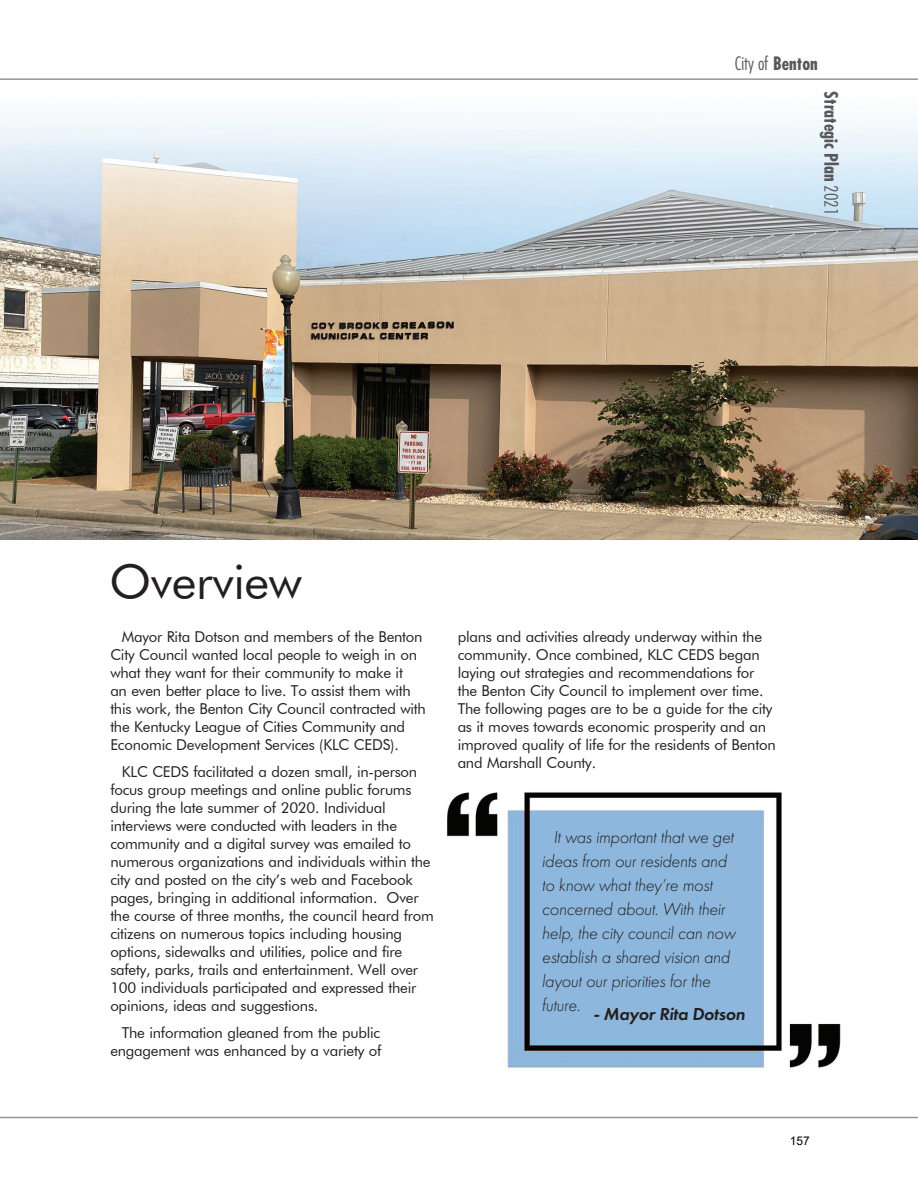
<style>
.page{position:relative;width:918px;height:1188px;background:#fff}
.page>*{position:absolute;margin:0;border:0;box-sizing:border-box;transform-origin:0 0}
.t1{font:48px "Futura BT";letter-spacing:-.01em;color:#231f20}
.t2{font:italic 300 18px/24px "Futura PT";letter-spacing:-.015em;color:#231f20}
.t3{font:700 condensed 18px "Futura";color:#57585a}
.t4{font:italic 600 18px "Futura PT";letter-spacing:-.015em;color:#231f20}
.t5{font:300 condensed 18px "Futura";color:#57585a}
.t6{font:15px/18px "Futura BT";letter-spacing:-.015em;color:#231f20}
.t7{font:12px "Arial";color:#000}
.s1{font-weight:700}
.s2{font-weight:300}
</style>
<div class="page">
<img style="left:0;top:116px;width:918px;height:424px">
<hr style="left:0;top:78px;width:918px;height:2px;background:#939598">
<hr style="left:0;top:1117px;width:918px;height:1px;background:#939598">
<img style="left:447px;top:792px;width:394px;height:276px">
<p class="t5" style="left:735px;top:52px;width:84px">City of <span class="s1">Benton</span></p>
<p class="t3" style="left:843px;top:91px;width:126px;rotate:90deg">Strategic Plan <span class="s2">2021</span></p>
<h1 class="t1" style="left:110px;top:553px;width:194px">Overview</h1>
<p class="t6" style="left:110px;top:627px;width:317px;text-indent:11px">Mayor Rita Dotson and members of the Benton City Council wanted local people to weigh in on what they want for their community to make it<br>an even better place to live. To assist them with this work, the Benton City Council contracted with the Kentucky League of Cities Community and Economic Development Services (KLC CEDS).</p>
<p class="t6" style="left:110px;top:763px;width:325px;text-indent:11px">KLC CEDS facilitated a dozen small, in-person focus group meetings and online public forums during the late summer of 2020. Individual interviews were conducted with leaders in the community and a digital survey was emailed to numerous organizations and individuals within the city and posted on the city’s web and Facebook pages, bringing in additional information. Over the course of three months, the council heard from citizens on numerous topics including housing options, sidewalks and utilities, police and fire safety, parks, trails and entertainment. Well over 100 individuals participated and expressed their opinions, ideas and suggestions.</p>
<p class="t6" style="left:110px;top:1024px;width:273px;text-align:right">The information gleaned from the public engagement was enhanced by a variety of</p>
<p class="t6" style="left:458px;top:627px;width:320px">plans and activities already underway within the community. Once combined, KLC CEDS began laying out strategies and recommendations for the Benton City Council to implement over time.<br>The following pages are to be a guide for the city as it moves towards economic prosperity and an improved quality of life for the residents of Benton and Marshall County.</p>
<p class="t2" style="left:542px;top:825px;width:195px;text-indent:11px">It was important that we get ideas from our residents and to know what they’re most concerned about. With their help, the city council can now establish a shared vision and layout our priorities for the future.</p>
<p class="t4" style="left:593px;top:1003px;width:154px">- Mayor Rita Dotson</p>
<p class="t7" style="left:790px;top:1132px;width:22px">157</p>
</div>
